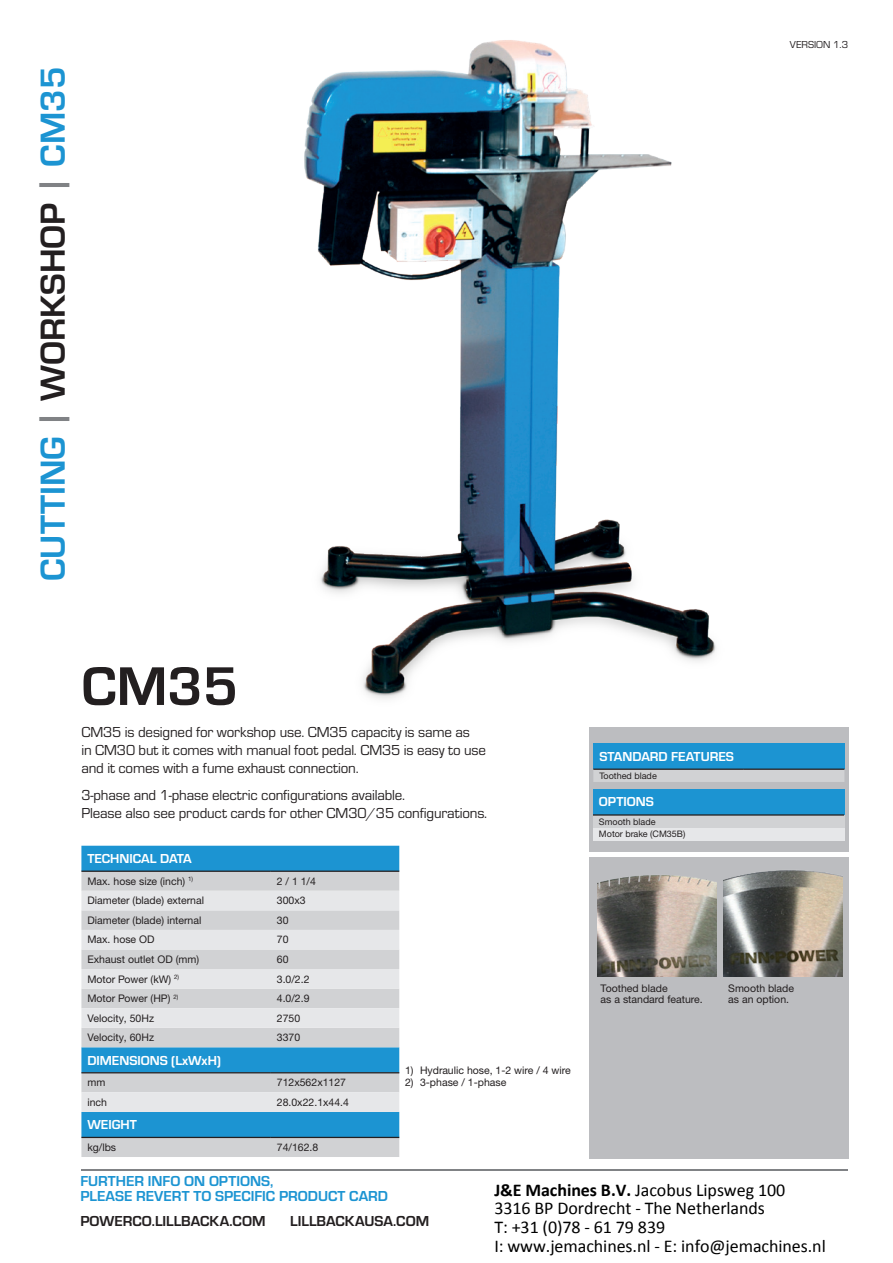
<style>
.page{position:relative;width:893px;height:1263px;background:#fff}
.page>*{position:absolute;margin:0;border:0;box-sizing:border-box;transform-origin:0 0}
.t1{font:700 56.4px "Eurostile";color:#231f20}
.t2{font:700 36px "Eurostile";color:#1c94d2}
.t3{font:18px/18.6px "Calibri";letter-spacing:-.005em;color:#000}
.t4{font:15px/18px "Eurostile";letter-spacing:-.01em;color:#231f20}
.t5{font:700 15px/15px "Eurostile";color:#1c94d2}
.t6{font:700 15px "Eurostile";color:#231f20}
.t7{font:700 13.5px "Eurostile";color:#fff}
.t8{font:10.5px/10.5px "Helvetica Neue LTW1 G";color:#231f20}
.t9{font:10.5px "Eurostile";color:#231f20}
.t10{font:9px/12.5px "Helvetica Neue LTW1 G";color:#231f20}
.s1{color:#808285}
.s2{color:#231f20}
.s3{font-weight:700}
</style>
<div class="page">
<div style="left:589px;top:727px;width:260px;height:432px;background:#bcbdc0"></div>
<img style="left:598px;top:875px;width:119px;height:101px">
<img style="left:723px;top:856px;width:119px;height:120px">
<hr style="left:81px;top:1169px;width:767px;height:1px;background:#808285">
<div style="left:81px;top:846px;width:318px;height:24px;background:#1c94d2"></div>
<svg style="left:81px;top:872px;width:318px;height:285px;fill:#d1d2d4"></svg>
<svg style="left:81px;top:891px;width:318px;height:221px"></svg>
<hr style="left:81px;top:870px;width:190px;height:2px;background:#231f20">
<hr style="left:271px;top:870px;width:128px;height:2px;background:#231f20">
<hr style="left:81px;top:1072px;width:190px;height:1px;background:#231f20">
<hr style="left:271px;top:1072px;width:128px;height:1px;background:#231f20">
<hr style="left:81px;top:1137px;width:190px;height:1px;background:#231f20">
<hr style="left:271px;top:1137px;width:128px;height:1px;background:#231f20">
<div style="left:593px;top:789px;width:251px;height:26px;background:#1c94d2"></div>
<div style="left:593px;top:815px;width:251px;height:13px;background:#d1d2d4"></div>
<div style="left:593px;top:828px;width:251px;height:12px;background:#e6e7e9"></div>
<hr style="left:593px;top:814px;width:251px;height:2px;background:#231f20">
<hr style="left:589px;top:852px;width:265px;height:4px;background:#fff">
<div style="left:593px;top:744px;width:251px;height:25px;background:#1c94d2"></div>
<div style="left:593px;top:770px;width:251px;height:12px;background:#d1d2d4"></div>
<hr style="left:593px;top:768px;width:151px;height:2px;background:#231f20">
<hr style="left:744px;top:768px;width:100px;height:2px;background:#231f20">
<img style="left:304px;top:40px;width:412px;height:659px">
<h2 class="t2" style="left:27px;top:581px;width:516px;rotate:-90deg">CUTTING <span class="s1">|</span> <span class="s2">WORKSHOP</span> <span class="s1">|</span> CM35</h2>
<p class="t9" style="left:790px;top:38px;width:60px">VERSION 1.3</p>
<h1 class="t1" style="left:81px;top:646px;width:158px">CM35</h1>
<h3 class="t4" style="left:81px;top:722px;width:406px">CM35 is designed for workshop use. CM35 capacity is same as<br>in CM30 but it comes with manual foot pedal. CM35 is easy to use and it comes with a fume exhaust connection.</h3>
<h3 class="t4" style="left:81px;top:785px;width:407px">3-phase and 1-phase electric configurations available.<br>Please also see product cards for other CM30/35 configurations.</h3>
<p class="t7" style="left:87px;top:849px;width:106px">TECHNICAL DATA</p>
<p class="t8" style="left:87px;top:876px;width:107px">Max. hose size (inch) <sup>1)</sup></p>
<p class="t8" style="left:277px;top:876px;width:41px">2 / 1 1/4</p>
<p class="t8" style="left:87px;top:895px;width:118px">Diameter (blade) external</p>
<p class="t8" style="left:277px;top:895px;width:30px">300x3</p>
<p class="t8" style="left:87px;top:915px;width:115px">Diameter (blade) internal</p>
<p class="t8" style="left:277px;top:915px;width:13px">30</p>
<p class="t8" style="left:87px;top:934px;width:69px">Max. hose OD</p>
<p class="t8" style="left:277px;top:934px;width:13px">70</p>
<p class="t8" style="left:87px;top:954px;width:113px">Exhaust outlet OD (mm)</p>
<p class="t8" style="left:277px;top:954px;width:13px">60</p>
<p class="t8" style="left:87px;top:973px;width:93px">Motor Power (kW) <sup>2)</sup></p>
<p class="t8" style="left:277px;top:973px;width:34px">3.0/2.2</p>
<p class="t8" style="left:87px;top:993px;width:92px">Motor Power (HP) <sup>2)</sup></p>
<p class="t8" style="left:277px;top:993px;width:34px">4.0/2.9</p>
<p class="t8" style="left:87px;top:1013px;width:68px">Velocity, 50Hz</p>
<p class="t8" style="left:277px;top:1013px;width:25px">2750</p>
<p class="t8" style="left:87px;top:1032px;width:68px">Velocity, 60Hz</p>
<p class="t8" style="left:277px;top:1032px;width:25px">3370</p>
<p class="t7" style="left:87px;top:1050px;width:135px">DIMENSIONS (LxWxH)</p>
<p class="t8" style="left:87px;top:1077px;width:19px">mm</p>
<p class="t8" style="left:277px;top:1077px;width:71px">712x562x1127</p>
<p class="t8" style="left:87px;top:1097px;width:21px">inch</p>
<p class="t8" style="left:277px;top:1097px;width:74px">28.0x22.1x44.4</p>
<p class="t7" style="left:87px;top:1115px;width:51px">WEIGHT</p>
<p class="t8" style="left:87px;top:1142px;width:30px">kg/lbs</p>
<p class="t8" style="left:277px;top:1142px;width:43px">74/162.8</p>
<p class="t8" style="left:405px;top:1065px;width:167px">1) Hydraulic hose, 1-2 wire / 4 wire</p>
<p class="t8" style="left:405px;top:1077px;width:103px">2) 3-phase / 1-phase</p>
<p class="t7" style="left:599px;top:746px;width:136px">STANDARD FEATURES</p>
<p class="t10" style="left:599px;top:770px;width:59px">Toothed blade</p>
<p class="t7" style="left:599px;top:792px;width:56px">OPTIONS</p>
<p class="t10" style="left:599px;top:815px;width:88px">Smooth blade<br>Motor brake (CM35B)</p>
<p class="t8" style="left:601px;top:983px;width:104px">Toothed blade<br>as a standard feature.</p>
<p class="t8" style="left:728px;top:983px;width:67px">Smooth blade as an option.</p>
<h3 class="t5" style="left:80px;top:1173px;width:309px">FURTHER INFO ON OPTIONS,<br>PLEASE REVERT TO SPECIFIC PRODUCT CARD</h3>
<h3 class="t6" style="left:80px;top:1210px;width:187px">POWERCO.LILLBACKA.COM</h3>
<h3 class="t6" style="left:290px;top:1210px;width:140px">LILLBACKAUSA.COM</h3>
<h3 class="t3" style="left:494px;top:1181px;width:333px"><span class="s3">J&amp;E Machines B.V.</span> Jacobus Lipsweg 100<br>3316 BP Dordrecht - The Netherlands<br>T: +31 (0)78 - 61 79 839<br>I: www.jemachines.nl - E: info@jemachines.nl</h3>
</div>
